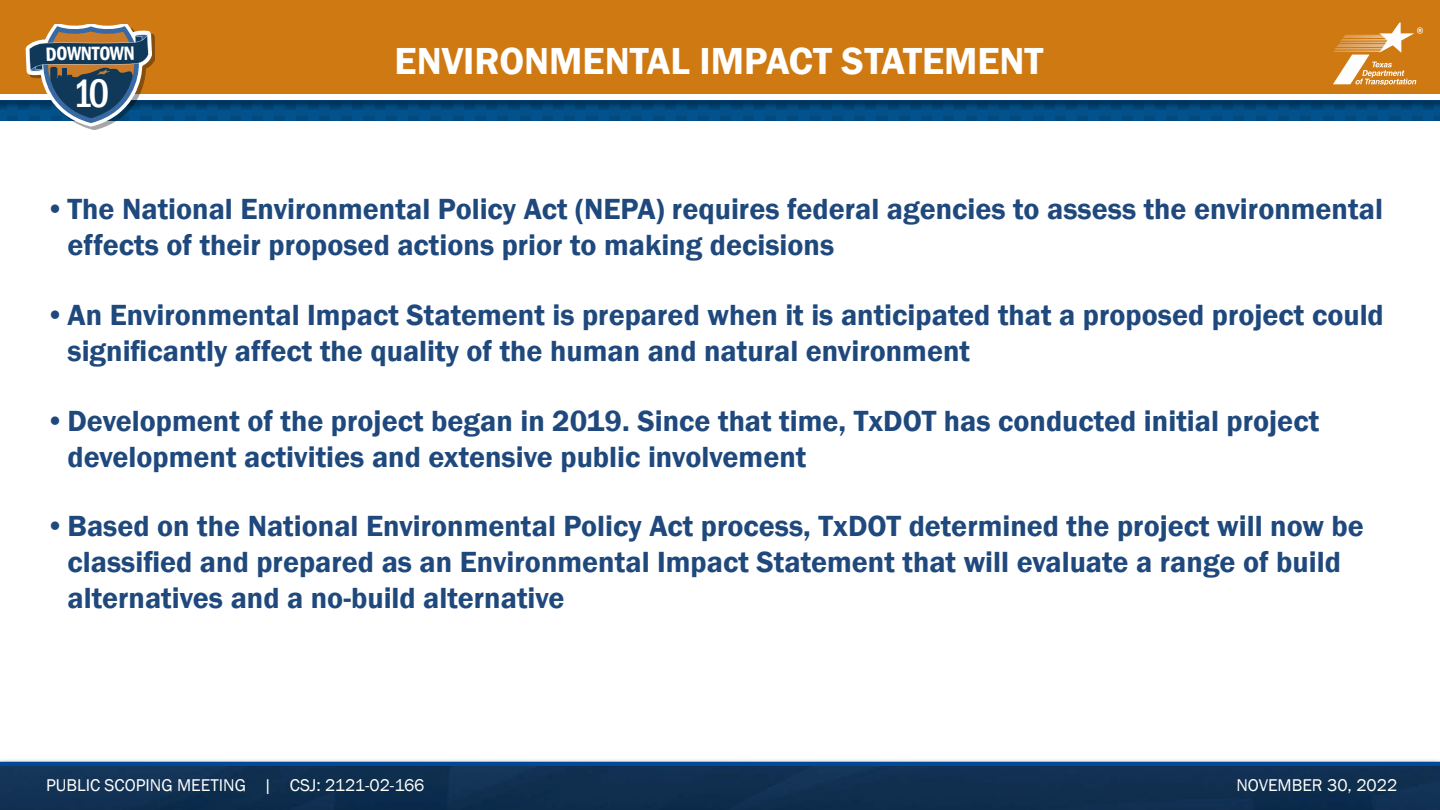
<style>
.page{position:relative;width:1440px;height:810px;background:#fff}
.page>*{position:absolute;margin:0;border:0;box-sizing:border-box;transform-origin:0 0}
.t1{font:500 condensed 40.88px "Franklin Gothic";color:#fff}
.t2{font:600 38.75px "Franklin Gothic";color:#fff}
.t3{font:600 30px/36px "Franklin Gothic";color:#1f497d}
.t4{font:600 condensed 19.75px "Franklin Gothic";color:#fff}
.t5{font:17.5px "Franklin Gothic";color:#fff}
</style>
<div class="page">
<div style="left:0;top:0;width:1440px;height:94px;background:#cf7913"></div>
<img style="left:0;top:110px;width:1440px;height:11px">
<div style="left:0;top:100px;width:1440px;height:10px;background:#000;opacity:.65"></div>
<hr style="left:0;top:100px;width:1440px;height:1px;background:#004996">
<svg style="left:1333px;top:22px;width:90px;height:62px"></svg>
<div style="left:0;top:758px;width:1440px;height:19px;background:#000;opacity:.65"></div>
<div style="left:0;top:762px;width:1440px;height:5px;background:#004996"></div>
<img style="left:0;top:767px;width:1440px;height:43px">
<svg style="left:22px;top:25px;width:133px;height:104px"></svg>
<p class="t4" style="left:67px;top:41px;width:45px">WNTO</p>
<h1 class="t1" style="left:72px;top:66px;width:39px">10</h1>
<p class="t2" style="left:395px;top:37px;width:650px">ENVIRONMENTAL IMPACT STATEMENT</p>
<p class="t3" style="left:68px;top:191px;width:1317px;text-indent:-22px">•The National Environmental Policy Act (NEPA) requires federal agencies to assess the environmental effects of their proposed actions prior to making decisions</p>
<p class="t3" style="left:68px;top:297px;width:1318px;text-indent:-22px">•An Environmental Impact Statement is prepared when it is anticipated that a proposed project could significantly affect the quality of the human and natural environment</p>
<p class="t3" style="left:68px;top:403px;width:1253px;text-indent:-22px">•Development of the project began in 2019. Since that time, TxDOT has conducted initial project development activities and extensive public involvement</p>
<p class="t3" style="left:68px;top:509px;width:1298px;text-indent:-22px">•Based on the National Environmental Policy Act process, TxDOT determined the project will now be classified and prepared as an Environmental Impact Statement that will evaluate a range of build alternatives and a no-build alternative</p>
<p class="t5" style="left:46px;top:774px;width:380px">PUBLIC SCOPING MEETING | CSJ: 2121-02-166</p>
<p class="t5" style="left:1237px;top:774px;width:162px">NOVEMBER 30, 2022</p>
</div>
